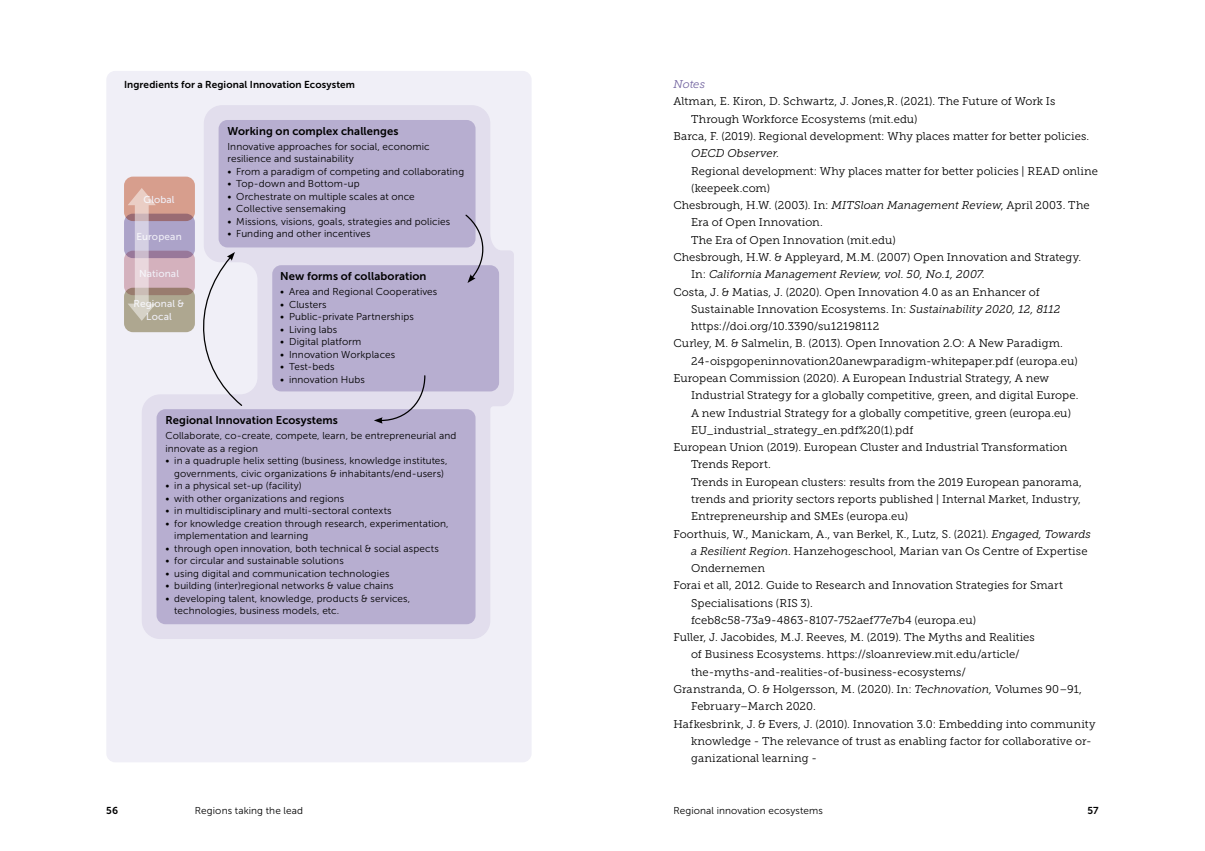
<style>
.page{position:relative;width:1205px;height:851px;background:#fff}
.page>*{position:absolute;margin:0;border:0;box-sizing:border-box;transform-origin:0 0}
.t1{font:11.25px "Museo Slab 300";letter-spacing:.005em;color:#000}
.t2{font:11.25px "Museo Sans 700";letter-spacing:.01em;color:#000}
.t3{font:italic 11.25px "Museo Slab 300";color:#000}
.t4{font:italic 11.25px "Museo Slab 300";letter-spacing:-.005em;color:#72639f}
.t5{font:10px/12.5px "Museo Sans 300";letter-spacing:.01em;color:#000}
.t6{font:10px "Museo Sans 700";letter-spacing:.01em;color:#000}
.t7{font:10px/12.5px "Museo Sans 500";letter-spacing:.015em;color:#fff;text-align:center}
.s1{font-style:normal}
.s2{font-style:italic}
</style>
<div class="page">
<div style="left:106px;top:71px;width:425px;height:691px;background:#f0eff7;border-radius:9px"></div>
<svg style="left:141px;top:105px;width:373px;height:534px"></svg>
<div style="left:219px;top:120px;width:256px;height:127px;background:#b7aed0;border-radius:9px"></div>
<div style="left:157px;top:409px;width:318px;height:215px;background:#b7aed0;border-radius:9px"></div>
<div style="left:272px;top:265px;width:227px;height:126px;background:#b7aed0;border-radius:9px"></div>
<div style="left:124px;top:176px;width:71px;height:45px;background:#d79e8d;border-radius:9px"></div>
<svg style="left:124px;top:214px;width:71px;height:44px;background:#a999bb"></svg>
<svg style="left:124px;top:251px;width:71px;height:44px"></svg>
<svg style="left:124px;top:288px;width:71px;height:44px;background:#aba18b"></svg>
<svg style="left:464px;top:213px;width:25px;height:70px"></svg>
<svg style="left:374px;top:375px;width:52px;height:48px"></svg>
<svg style="left:190px;top:252px;width:53px;height:155px"></svg>
<svg style="left:128px;top:188px;width:28px;height:133px;background:#cbb6b9"></svg>
<p class="t6" style="left:124px;top:79px;width:232px">Ingredients for a Regional Innovation Ecosystem</p>
<p class="t7" style="left:143px;top:193px;width:33px">Global</p>
<p class="t7" style="left:136px;top:230px;width:47px">European</p>
<p class="t7" style="left:139px;top:267px;width:41px">National</p>
<p class="t7" style="left:134px;top:298px;width:52px">Regional &amp;<br>Local</p>
<p class="t2" style="left:227px;top:125px;width:173px">Working on complex challenges</p>
<p class="t5" style="left:227px;top:140px;width:204px">Innovative approaches for social, economic resilience and sustainability</p>
<p class="t5" style="left:227px;top:165px;width:238px">• From a paradigm of competing and collaborating</p>
<p class="t5" style="left:227px;top:178px;width:134px">• Top-down and Bottom-up</p>
<p class="t5" style="left:227px;top:190px;width:189px">• Orchestrate on multiple scales at once</p>
<p class="t5" style="left:227px;top:203px;width:120px">• Collective sensemaking</p>
<p class="t5" style="left:227px;top:215px;width:224px">• Missions, visions, goals, strategies and policies</p>
<p class="t5" style="left:227px;top:228px;width:144px">• Funding and other incentives</p>
<p class="t2" style="left:280px;top:270px;width:148px">New forms of collaboration</p>
<p class="t5" style="left:280px;top:286px;width:159px">• Area and Regional Cooperatives</p>
<p class="t5" style="left:280px;top:298px;width:48px">• Clusters</p>
<p class="t5" style="left:280px;top:311px;width:135px">• Public-private Partnerships</p>
<p class="t5" style="left:280px;top:323px;width:59px">• Living labs</p>
<p class="t5" style="left:280px;top:336px;width:83px">• Digital platform</p>
<p class="t5" style="left:280px;top:348px;width:116px">• Innovation Workplaces</p>
<p class="t5" style="left:280px;top:361px;width:56px">• Test-beds</p>
<p class="t5" style="left:280px;top:373px;width:86px">• innovation Hubs</p>
<p class="t2" style="left:165px;top:414px;width:174px">Regional Innovation Ecosystems</p>
<p class="t5" style="left:165px;top:429px;width:292px">Collaborate, co-create, compete, learn, be entrepreneurial and innovate as a region</p>
<p class="t5" style="left:165px;top:454px;width:284px;text-align:center">• in a quadruple helix setting (business, knowledge institutes, governments, civic organizations &amp; inhabitants/end-users)</p>
<p class="t5" style="left:165px;top:479px;width:138px">• in a physical set-up (facility)</p>
<p class="t5" style="left:165px;top:492px;width:180px">• with other organizations and regions</p>
<p class="t5" style="left:165px;top:504px;width:228px">• in multidisciplinary and multi-sectoral contexts</p>
<p class="t5" style="left:174px;top:517px;width:276px;text-indent:-9px">• for knowledge creation through research, experimentation, implementation and learning</p>
<p class="t5" style="left:165px;top:542px;width:275px">• through open innovation, both technical &amp; social aspects</p>
<p class="t5" style="left:165px;top:554px;width:180px">• for circular and sustainable solutions</p>
<p class="t5" style="left:165px;top:567px;width:225px">• using digital and communication technologies</p>
<p class="t5" style="left:165px;top:579px;width:230px">• building (inter)regional networks &amp; value chains</p>
<p class="t5" style="left:174px;top:592px;width:238px;text-indent:-9px">• developing talent, knowledge, products &amp; services, technologies, business models, etc.</p>
<p class="t4" style="left:673px;top:78px;width:33px">Notes</p>
<p class="t1" style="left:673px;top:95px;width:383px">Altman, E. Kiron, D. Schwartz, J. Jones,R. (2021). The Future of Work Is</p>
<p class="t1" style="left:691px;top:113px;width:228px">Through Workforce Ecosystems (mit.edu)</p>
<p class="t1" style="left:673px;top:130px;width:417px">Barca, F. (2019). Regional development: Why places matter for better policies.</p>
<p class="t3" style="left:691px;top:147px;width:89px">OECD Observer<span class="s1">.</span></p>
<p class="t1" style="left:691px;top:164px;width:408px">Regional development: Why places matter for better policies | READ online</p>
<p class="t1" style="left:691px;top:182px;width:81px">(keepeek.com)</p>
<p class="t1" style="left:673px;top:199px;width:418px">Chesbrough, H.W. (2003). In: <span class="s2">MITSloan Management Review</span>, April 2003. The</p>
<p class="t1" style="left:691px;top:216px;width:133px">Era of Open Innovation.</p>
<p class="t1" style="left:691px;top:234px;width:206px">The Era of Open Innovation (mit.edu)</p>
<p class="t1" style="left:673px;top:251px;width:409px">Chesbrough, H.W. &amp; Appleyard, M.M. (2007) Open Innovation and Strategy.</p>
<p class="t3" style="left:691px;top:268px;width:295px"><span class="s1">In:</span> California Management Review, vol. 50, No.1, 2007<span class="s1">.</span></p>
<p class="t1" style="left:673px;top:285px;width:368px">Costa, J. &amp; Matias, J. (2020). Open Innovation 4.0 as an Enhancer of</p>
<p class="t1" style="left:691px;top:303px;width:371px">Sustainable Innovation Ecosystems. In: <span class="s2">Sustainability 2020, 12, 8112</span></p>
<p class="t1" style="left:691px;top:320px;width:190px">https://doi.org/10.3390/su12198112</p>
<p class="t1" style="left:673px;top:337px;width:391px">Curley, M. &amp; Salmelin, B. (2013). Open Innovation 2.O: A New Paradigm.</p>
<p class="t1" style="left:691px;top:354px;width:388px">24-oispgopeninnovation20anewparadigm-whitepaper.pdf (europa.eu)</p>
<p class="t1" style="left:673px;top:372px;width:377px">European Commission (2020). A European Industrial Strategy, A new</p>
<p class="t1" style="left:691px;top:389px;width:389px">Industrial Strategy for a globally competitive, green, and digital Europe.</p>
<p class="t1" style="left:691px;top:406px;width:381px">A new Industrial Strategy for a globally competitive, green (europa.eu)</p>
<p class="t1" style="left:691px;top:423px;width:224px">EU_industrial_strategy_en.pdf%20(1).pdf</p>
<p class="t1" style="left:673px;top:441px;width:395px">European Union (2019). European Cluster and Industrial Transformation</p>
<p class="t1" style="left:691px;top:458px;width:81px">Trends Report.</p>
<p class="t1" style="left:691px;top:475px;width:392px">Trends in European clusters: results from the 2019 European panorama,</p>
<p class="t1" style="left:691px;top:493px;width:391px">trends and priority sectors reports published | Internal Market, Industry,</p>
<p class="t1" style="left:691px;top:510px;width:218px">Entrepreneurship and SMEs (europa.eu)</p>
<p class="t1" style="left:673px;top:527px;width:419px">Foorthuis, W., Manickam, A., van Berkel, K., Lutz, S. (2021). <span class="s2">Engaged, Towards</span></p>
<p class="t1" style="left:691px;top:544px;width:398px"><span class="s2">a Resilient Region</span>. Hanzehogeschool, Marian van Os Centre of Expertise</p>
<p class="t1" style="left:691px;top:562px;width:75px">Ondernemen</p>
<p class="t1" style="left:673px;top:579px;width:391px">Forai et all, 2012. Guide to Research and Innovation Strategies for Smart</p>
<p class="t1" style="left:691px;top:596px;width:123px">Specialisations (RIS 3).</p>
<p class="t1" style="left:691px;top:613px;width:286px">fceb8c58-73a9-4863-8107-752aef77e7b4 (europa.eu)</p>
<p class="t1" style="left:673px;top:631px;width:363px">Fuller, J. Jacobides, M.J. Reeves, M. (2019). The Myths and Realities</p>
<p class="t1" style="left:691px;top:648px;width:330px">of Business Ecosystems. https://sloanreview.mit.edu/article/</p>
<p class="t1" style="left:691px;top:665px;width:276px">the-myths-and-realities-of-business-ecosystems/</p>
<p class="t1" style="left:673px;top:683px;width:410px">Granstranda, O. &amp; Holgersson, M. (2020). In: <span class="s2">Technovation,</span> Volumes 90–91,</p>
<p class="t1" style="left:691px;top:700px;width:126px">February–March 2020.</p>
<p class="t1" style="left:673px;top:717px;width:424px">Hafkesbrink, J. &amp; Evers, J. (2010). Innovation 3.0: Embedding into community</p>
<p class="t1" style="left:691px;top:734px;width:402px">knowledge - The relevance of trust as enabling factor for collaborative or-</p>
<p class="t1" style="left:691px;top:752px;width:127px">ganizational learning -</p>
<p class="t6" style="left:106px;top:805px;width:13px">56</p>
<p class="t5" style="left:195px;top:804px;width:110px">Regions taking the lead</p>
<p class="t5" style="left:673px;top:804px;width:151px">Regional innovation ecosystems</p>
<p class="t6" style="left:1087px;top:805px;width:13px">57</p>
</div>
